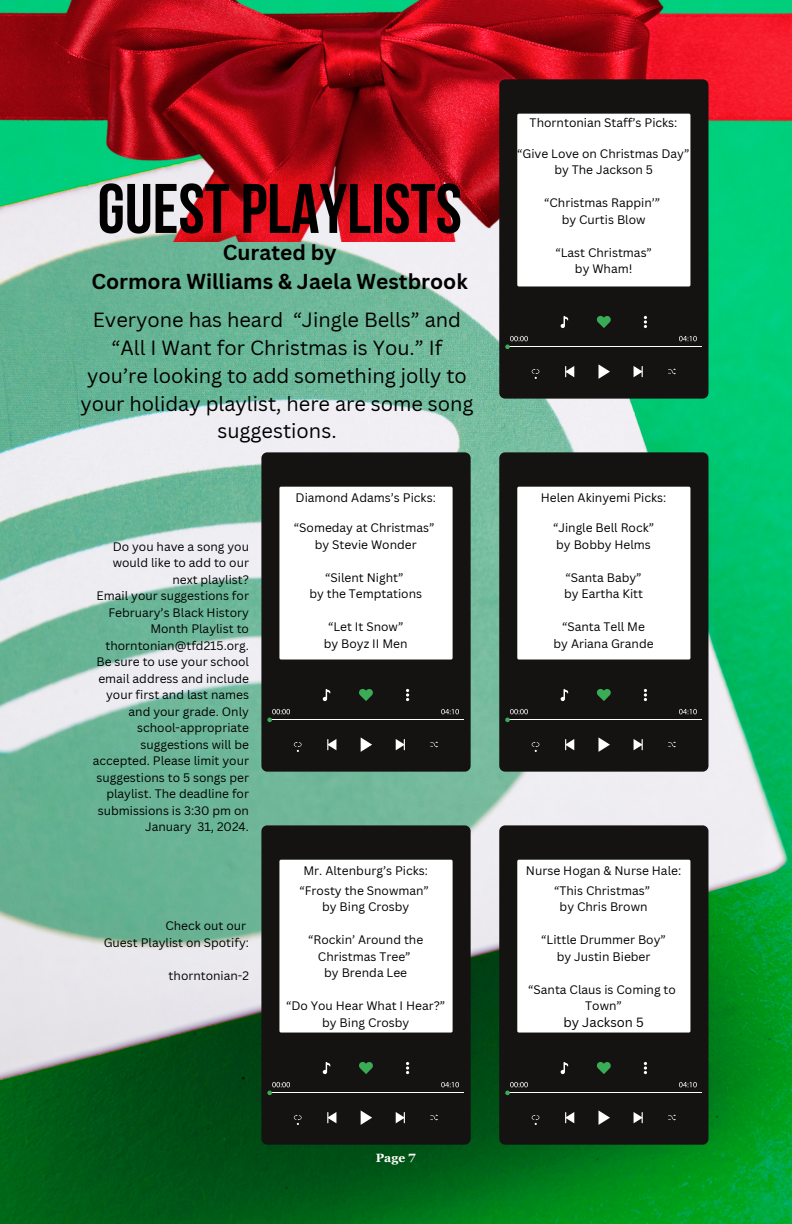
<style>
.page{position:relative;width:792px;height:1224px;background:#fff}
.page>*{position:absolute;margin:0;border:0;box-sizing:border-box;transform-origin:0 0}
.t1{font:70px "Bebas Neue Cyrillic";color:#000}
.t2{font:700 21px "Canva Sans";color:#000}
.t3{font:20px/27.8px "Canva Sans";color:#000;text-align:center}
.t4{font:13px "Canva Sans";color:#000}
.t5{font:12px/16.5px "Canva Sans";color:#000;text-align:right}
.t6{font:700 12px "Georgia Pro";color:#fffdfb}
</style>
<div class="page">
<img style="left:0;top:242px;width:792px;height:982px">
<div style="left:499px;top:452px;width:209px;height:320px;background:#141311"></div>
<svg style="left:596px;top:688px;width:15px;height:13px"></svg>
<svg style="left:561px;top:689px;width:8px;height:12px"></svg>
<svg style="left:644px;top:689px;width:3px;height:12px"></svg>
<hr style="left:506px;top:719px;width:195px;height:1px;background:#fff">
<svg style="left:505px;top:709px;width:23px;height:13px"></svg>
<svg style="left:679px;top:709px;width:18px;height:5px"></svg>
<svg style="left:599px;top:737px;width:11px;height:15px"></svg>
<svg style="left:532px;top:742px;width:7px;height:10px"></svg>
<svg style="left:668px;top:741px;width:8px;height:7px"></svg>
<div style="left:517px;top:487px;width:173px;height:173px;background:#fff;border-radius:2px"></div>
<div style="left:499px;top:825px;width:209px;height:320px;background:#141311"></div>
<svg style="left:596px;top:1061px;width:15px;height:13px"></svg>
<svg style="left:561px;top:1062px;width:8px;height:12px"></svg>
<svg style="left:644px;top:1062px;width:3px;height:12px"></svg>
<hr style="left:506px;top:1093px;width:195px;height:1px;background:#fff">
<svg style="left:505px;top:1082px;width:23px;height:13px"></svg>
<svg style="left:679px;top:1082px;width:18px;height:5px"></svg>
<svg style="left:599px;top:1110px;width:11px;height:15px"></svg>
<svg style="left:532px;top:1115px;width:7px;height:10px"></svg>
<svg style="left:668px;top:1114px;width:8px;height:7px"></svg>
<div style="left:517px;top:860px;width:173px;height:173px;background:#fff;border-radius:2px"></div>
<div style="left:261px;top:452px;width:210px;height:320px;background:#141311"></div>
<svg style="left:359px;top:688px;width:14px;height:13px"></svg>
<svg style="left:323px;top:689px;width:8px;height:12px"></svg>
<svg style="left:406px;top:689px;width:3px;height:12px"></svg>
<hr style="left:268px;top:719px;width:196px;height:1px;background:#fff">
<svg style="left:267px;top:709px;width:23px;height:13px"></svg>
<svg style="left:441px;top:709px;width:18px;height:5px"></svg>
<svg style="left:361px;top:737px;width:11px;height:15px"></svg>
<svg style="left:294px;top:742px;width:8px;height:10px"></svg>
<svg style="left:430px;top:741px;width:8px;height:7px"></svg>
<div style="left:279px;top:487px;width:174px;height:173px;background:#fff;border-radius:2px"></div>
<div style="left:261px;top:825px;width:210px;height:320px;background:#141311"></div>
<svg style="left:359px;top:1061px;width:14px;height:13px"></svg>
<svg style="left:323px;top:1062px;width:8px;height:12px"></svg>
<svg style="left:406px;top:1062px;width:3px;height:12px"></svg>
<hr style="left:268px;top:1093px;width:196px;height:1px;background:#fff">
<svg style="left:267px;top:1082px;width:23px;height:13px"></svg>
<svg style="left:441px;top:1082px;width:18px;height:5px"></svg>
<svg style="left:361px;top:1110px;width:11px;height:15px"></svg>
<svg style="left:294px;top:1115px;width:8px;height:10px"></svg>
<svg style="left:430px;top:1114px;width:8px;height:7px"></svg>
<div style="left:279px;top:860px;width:174px;height:173px;background:#fff;border-radius:2px"></div>
<img style="left:0;top:0;width:792px;height:242px">
<div style="left:499px;top:79px;width:209px;height:320px;background:#141311"></div>
<svg style="left:596px;top:315px;width:15px;height:13px"></svg>
<svg style="left:561px;top:316px;width:8px;height:12px"></svg>
<svg style="left:644px;top:316px;width:3px;height:12px"></svg>
<hr style="left:506px;top:346px;width:195px;height:1px;background:#fff">
<svg style="left:505px;top:336px;width:23px;height:13px"></svg>
<svg style="left:679px;top:336px;width:18px;height:5px"></svg>
<svg style="left:599px;top:364px;width:11px;height:15px"></svg>
<svg style="left:532px;top:369px;width:7px;height:10px"></svg>
<svg style="left:668px;top:368px;width:8px;height:7px"></svg>
<div style="left:517px;top:114px;width:173px;height:172px;background:#fff;border-radius:2px"></div>
<p class="t1" style="left:98px;top:180px;width:366px">GUESTPLAYLISTS</p>
<p class="t2" style="left:223px;top:237px;width:115px">Curated by</p>
<p class="t2" style="left:91px;top:266px;width:378px">Cormora Williams &amp; Jaela Westbrook</p>
<p class="t3" style="left:80px;top:306px;width:395px">Everyone has heard “Jingle Bells” and “All I Want for Christmas is You.” If you’re looking to add something jolly to your holiday playlist, here are some song suggestions.</p>
<p class="t5" style="left:113px;top:538px;width:138px">Do you have a song you would like to add to our next playlist?</p>
<p class="t5" style="left:97px;top:588px;width:154px">Email your suggestions for<br>February’s Black History<br>Month Playlist to thorntonian@tfd215.org.</p>
<p class="t5" style="left:93px;top:654px;width:158px">Be sure to use your school email address and include your first and last names and your grade. Only school-appropriate suggestions will be accepted. Please limit your suggestions to 5 songs per playlist. The deadline for submissions is 3:30 pm on<br>January 31, 2024.</p>
<p class="t5" style="left:165px;top:918px;width:82px">Check out our</p>
<p class="t5" style="left:104px;top:934px;width:147px">Guest Playlist on Spotify:</p>
<p class="t5" style="left:169px;top:967px;width:82px">thorntonian-2</p>
<p class="t5" style="left:296px;top:489px;width:142px">Diamond Adams’s Picks:</p>
<p class="t5" style="left:294px;top:519px;width:142px">“Someday at Christmas”</p>
<p class="t5" style="left:315px;top:536px;width:104px">by Stevie Wonder</p>
<p class="t5" style="left:325px;top:569px;width:80px">“Silent Night”</p>
<p class="t5" style="left:309px;top:585px;width:114px">by the Temptations</p>
<p class="t5" style="left:328px;top:618px;width:77px">“Let It Snow”</p>
<p class="t5" style="left:324px;top:635px;width:85px">by Boyz II Men</p>
<p class="t5" style="left:303px;top:862px;width:126px">Mr. Altenburg’s Picks:</p>
<p class="t5" style="left:300px;top:882px;width:131px">“Frosty the Snowman”</p>
<p class="t5" style="left:322px;top:898px;width:89px">by Bing Crosby</p>
<p class="t5" style="left:308px;top:931px;width:117px;text-align:center">“Rockin’ Around the<br>Christmas Tree”</p>
<p class="t5" style="left:324px;top:964px;width:84px">by Brenda Lee</p>
<p class="t5" style="left:286px;top:997px;width:161px">“Do You Hear What I Hear?”</p>
<p class="t5" style="left:322px;top:1014px;width:89px">by Bing Crosby</p>
<p class="t5" style="left:530px;top:114px;width:149px">Thorntonian Staff’s Picks:</p>
<p class="t5" style="left:517px;top:145px;width:174px">“Give Love on Christmas Day”</p>
<p class="t5" style="left:554px;top:161px;width:100px">by The Jackson 5</p>
<p class="t5" style="left:544px;top:194px;width:117px">“Christmas Rappin’”</p>
<p class="t5" style="left:562px;top:211px;width:85px">by Curtis Blow</p>
<p class="t5" style="left:555px;top:244px;width:98px">“Last Christmas”</p>
<p class="t5" style="left:575px;top:260px;width:59px">by Wham!</p>
<p class="t5" style="left:541px;top:489px;width:127px">Helen Akinyemi Picks:</p>
<p class="t5" style="left:553px;top:519px;width:102px">“Jingle Bell Rock”</p>
<p class="t5" style="left:556px;top:536px;width:96px">by Bobby Helms</p>
<p class="t5" style="left:566px;top:569px;width:78px">“Santa Baby”</p>
<p class="t5" style="left:564px;top:585px;width:80px">by Eartha Kitt</p>
<p class="t5" style="left:562px;top:618px;width:84px">“Santa Tell Me</p>
<p class="t5" style="left:554px;top:635px;width:102px">by Ariana Grande</p>
<p class="t5" style="left:526px;top:862px;width:157px">Nurse Hogan &amp; Nurse Hale:</p>
<p class="t5" style="left:554px;top:882px;width:97px">“This Christmas”</p>
<p class="t5" style="left:560px;top:898px;width:89px">by Chris Brown</p>
<p class="t5" style="left:541px;top:931px;width:126px">“Little Drummer Boy”</p>
<p class="t5" style="left:557px;top:948px;width:95px">by Justin Bieber</p>
<p class="t5" style="left:528px;top:981px;width:149px;text-align:center">“Santa Claus is Coming to<br>Town”</p>
<p class="t4" style="left:563px;top:1014px;width:82px">by Jackson 5</p>
<p class="t6" style="left:376px;top:1151px;width:42px">Page 7</p>
</div>
